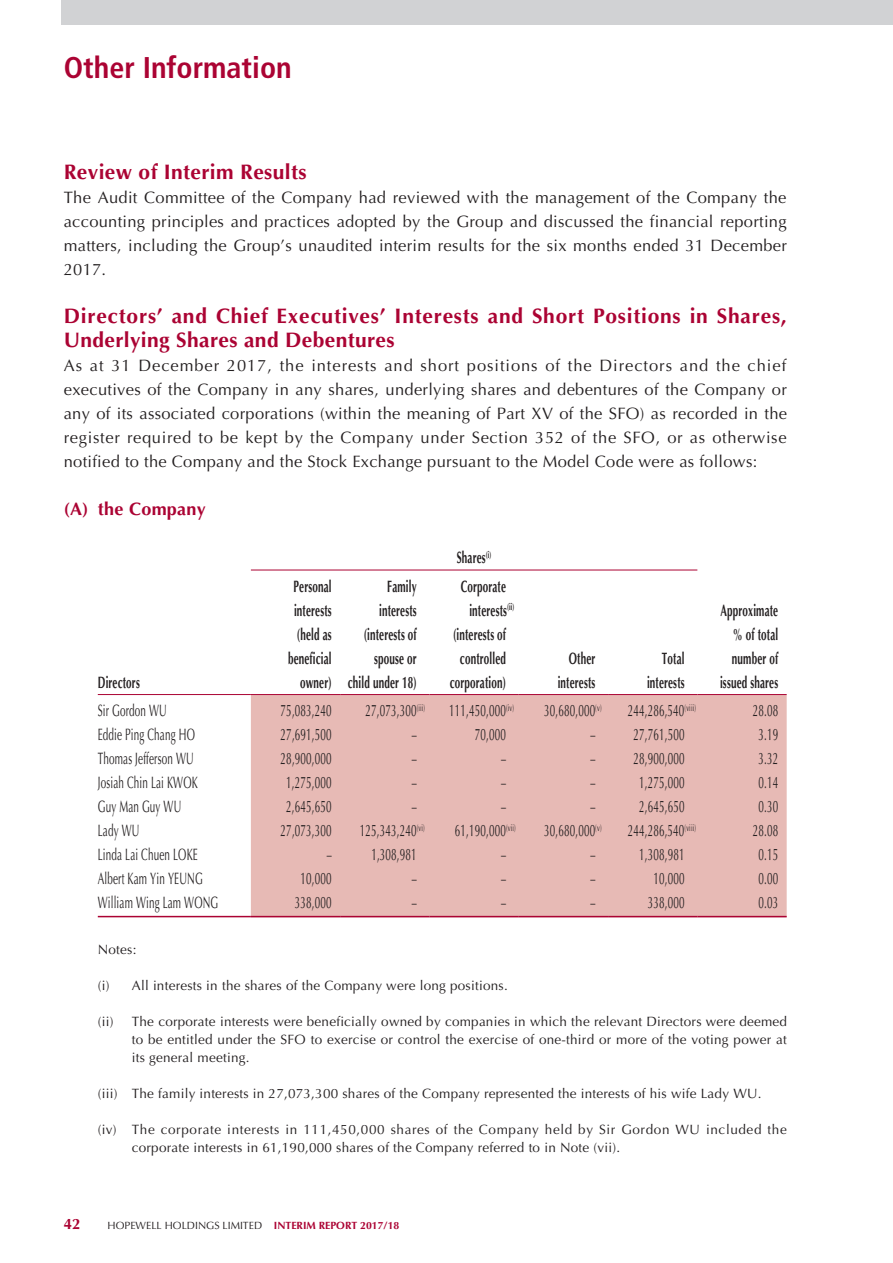
<style>
.page{position:relative;width:893px;height:1263px;background:#fff}
.page>*{position:absolute;margin:0;border:0;box-sizing:border-box;transform-origin:0 0}
.t1{font:700 condensed 30px "Frutiger LT Std";color:#ab0333}
._01_H1{font:700 21px/24px "Optima LT Std";letter-spacing:.035em;color:#ab0333}
._01_H1-2{font:700 21px "Optima LT Std";letter-spacing:.015em;color:#ab0333}
._02_H2{font:700 18px "Optima LT Std";letter-spacing:.015em;color:#ab0333}
._00_txt{font:16.5px/24px "Optima LT Std";letter-spacing:.015em;color:#231f20;text-align:justify}
._50_Table_txt{font:16.5px "Optima LT Std";letter-spacing:.015em;color:#231f20;scale:.6 1}
._50_Table_txt-2{font:700 16.5px "Optima LT Std";letter-spacing:.015em;color:#231f20;scale:.6 1}
.t2{font:700 15px "Optima LT Std";color:#ab0333}
._06_Notes{font:13.5px/18px "Optima LT Std";letter-spacing:.015em;color:#231f20;text-align:justify}
._06_Notes-2{font:13.5px/18px "Optima LT Std";letter-spacing:.045em;color:#231f20}
.t3{font:10.5px "Optima LT Std";color:#231f20}
.s1{font-weight:700;color:#ab0333}
</style>
<div class="page">
<div style="left:62px;top:0;width:831px;height:24px;background:#d1d2d4"></div>
<div style="left:251px;top:695px;width:536px;height:221px;background:#e7bab5"></div>
<hr style="left:251px;top:570px;width:446px;height:1px;background:#ab0333">
<hr style="left:98px;top:694px;width:153px;height:1px;background:#ab0333">
<hr style="left:251px;top:694px;width:89px;height:1px;background:#ab0333">
<hr style="left:340px;top:694px;width:89px;height:1px;background:#ab0333">
<hr style="left:429px;top:694px;width:90px;height:1px;background:#ab0333">
<hr style="left:519px;top:694px;width:89px;height:1px;background:#ab0333">
<hr style="left:608px;top:694px;width:89px;height:1px;background:#ab0333">
<hr style="left:697px;top:694px;width:90px;height:1px;background:#ab0333">
<hr style="left:98px;top:916px;width:153px;height:1px;background:#ab0333">
<hr style="left:251px;top:916px;width:89px;height:1px;background:#ab0333">
<hr style="left:340px;top:916px;width:89px;height:1px;background:#ab0333">
<hr style="left:429px;top:916px;width:90px;height:1px;background:#ab0333">
<hr style="left:519px;top:916px;width:89px;height:1px;background:#ab0333">
<hr style="left:608px;top:916px;width:89px;height:1px;background:#ab0333">
<hr style="left:697px;top:916px;width:90px;height:1px;background:#ab0333">
<p class="t1" style="left:64px;top:49px;width:229px">Other Information</p>
<p class="_01_H1-2" style="left:64px;top:160px;width:244px">Review of Interim Results</p>
<p class="_00_txt" style="left:64px;top:186px;width:725px">The Audit Committee of the Company had reviewed with the management of the Company the accounting principles and practices adopted by the Group and discussed the financial reporting matters, including the Group’s unaudited interim results for the six months ended 31 December 2017.</p>
<p class="_01_H1" style="left:64px;top:304px;width:724px">Directors’ and Chief Executives’ Interests and Short Positions in Shares,<br>Underlying Shares and Debentures</p>
<p class="_00_txt" style="left:64px;top:354px;width:725px">As at 31 December 2017, the interests and short positions of the Directors and the chief executives of the Company in any shares, underlying shares and debentures of the Company or any of its associated corporations (within the meaning of Part XV of the SFO) as recorded in the register required to be kept by the Company under Section 352 of the SFO, or as otherwise notified to the Company and the Stock Exchange pursuant to the Model Code were as follows:</p>
<p class="_02_H2" style="left:64px;top:498px;width:144px">(A) the Company</p>
<p class="_50_Table_txt-2" style="left:457px;top:548px;width:59px">Shares<sup>(i)</sup></p>
<p class="_50_Table_txt-2" style="left:98px;top:672px;width:72px">Directors</p>
<p class="_50_Table_txt-2" style="left:294px;top:576px;width:65px">Personal</p>
<p class="_50_Table_txt-2" style="left:294px;top:600px;width:64px">interests</p>
<p class="_50_Table_txt-2" style="left:297px;top:624px;width:59px">(held as</p>
<p class="_50_Table_txt-2" style="left:288px;top:648px;width:74px">beneficial</p>
<p class="_50_Table_txt-2" style="left:300px;top:672px;width:54px">owner)</p>
<p class="_50_Table_txt-2" style="left:387px;top:576px;width:51px">Family</p>
<p class="_50_Table_txt-2" style="left:379px;top:600px;width:64px">interests</p>
<p class="_50_Table_txt-2" style="left:364px;top:624px;width:90px">(interests of</p>
<p class="_50_Table_txt-2" style="left:374px;top:648px;width:73px">spouse or</p>
<p class="_50_Table_txt-2" style="left:348px;top:672px;width:116px">child under 18)</p>
<p class="_50_Table_txt-2" style="left:461px;top:576px;width:77px">Corporate</p>
<p class="_50_Table_txt-2" style="left:469px;top:600px;width:77px">interests<sup>(ii)</sup></p>
<p class="_50_Table_txt-2" style="left:453px;top:624px;width:90px">(interests of</p>
<p class="_50_Table_txt-2" style="left:460px;top:648px;width:78px">controlled</p>
<p class="_50_Table_txt-2" style="left:450px;top:672px;width:95px">corporation)</p>
<p class="_50_Table_txt-2" style="left:569px;top:648px;width:46px">Other</p>
<p class="_50_Table_txt-2" style="left:558px;top:672px;width:64px">interests</p>
<p class="_50_Table_txt-2" style="left:662px;top:648px;width:39px">Total</p>
<p class="_50_Table_txt-2" style="left:647px;top:672px;width:64px">interests</p>
<p class="_50_Table_txt-2" style="left:720px;top:600px;width:98px">Approximate</p>
<p class="_50_Table_txt-2" style="left:733px;top:624px;width:77px">% of total</p>
<p class="_50_Table_txt-2" style="left:732px;top:648px;width:79px">number of</p>
<p class="_50_Table_txt-2" style="left:720px;top:672px;width:98px">issued shares</p>
<p class="_50_Table_txt" style="left:98px;top:701px;width:117px">Sir Gordon WU</p>
<p class="_50_Table_txt" style="left:281px;top:701px;width:87px">75,083,240</p>
<p class="_50_Table_txt" style="left:366px;top:701px;width:101px">27,073,300<sup>(iii)</sup></p>
<p class="_50_Table_txt" style="left:449px;top:701px;width:110px">111,450,000<sup>(iv)</sup></p>
<p class="_50_Table_txt" style="left:544px;top:701px;width:97px">30,680,000<sup>(v)</sup></p>
<p class="_50_Table_txt" style="left:628px;top:701px;width:115px">244,286,540<sup>(viii)</sup></p>
<p class="_50_Table_txt" style="left:753px;top:701px;width:44px">28.08</p>
<p class="_50_Table_txt" style="left:98px;top:725px;width:163px">Eddie Ping Chang HO</p>
<p class="_50_Table_txt" style="left:281px;top:725px;width:87px">27,691,500</p>
<p class="_50_Table_txt" style="left:412px;top:725px;width:10px">–</p>
<p class="_50_Table_txt" style="left:475px;top:725px;width:53px">70,000</p>
<p class="_50_Table_txt" style="left:590px;top:725px;width:10px">–</p>
<p class="_50_Table_txt" style="left:634px;top:725px;width:87px">27,761,500</p>
<p class="_50_Table_txt" style="left:758px;top:725px;width:34px">3.19</p>
<p class="_50_Table_txt" style="left:98px;top:749px;width:162px">Thomas Jefferson WU</p>
<p class="_50_Table_txt" style="left:281px;top:749px;width:87px">28,900,000</p>
<p class="_50_Table_txt" style="left:412px;top:749px;width:10px">–</p>
<p class="_50_Table_txt" style="left:501px;top:749px;width:10px">–</p>
<p class="_50_Table_txt" style="left:590px;top:749px;width:10px">–</p>
<p class="_50_Table_txt" style="left:634px;top:749px;width:87px">28,900,000</p>
<p class="_50_Table_txt" style="left:758px;top:749px;width:34px">3.32</p>
<p class="_50_Table_txt" style="left:98px;top:773px;width:168px">Josiah Chin Lai KWOK</p>
<p class="_50_Table_txt" style="left:286px;top:773px;width:77px">1,275,000</p>
<p class="_50_Table_txt" style="left:412px;top:773px;width:10px">–</p>
<p class="_50_Table_txt" style="left:501px;top:773px;width:10px">–</p>
<p class="_50_Table_txt" style="left:590px;top:773px;width:10px">–</p>
<p class="_50_Table_txt" style="left:639px;top:773px;width:77px">1,275,000</p>
<p class="_50_Table_txt" style="left:758px;top:773px;width:34px">0.14</p>
<p class="_50_Table_txt" style="left:98px;top:797px;width:141px">Guy Man Guy WU</p>
<p class="_50_Table_txt" style="left:286px;top:797px;width:77px">2,645,650</p>
<p class="_50_Table_txt" style="left:412px;top:797px;width:10px">–</p>
<p class="_50_Table_txt" style="left:501px;top:797px;width:10px">–</p>
<p class="_50_Table_txt" style="left:590px;top:797px;width:10px">–</p>
<p class="_50_Table_txt" style="left:639px;top:797px;width:77px">2,645,650</p>
<p class="_50_Table_txt" style="left:758px;top:797px;width:34px">0.30</p>
<p class="_50_Table_txt" style="left:98px;top:821px;width:71px">Lady WU</p>
<p class="_50_Table_txt" style="left:281px;top:821px;width:87px">27,073,300</p>
<p class="_50_Table_txt" style="left:360px;top:821px;width:110px">125,343,240<sup>(vi)</sup></p>
<p class="_50_Table_txt" style="left:455px;top:821px;width:103px">61,190,000<sup>(vii)</sup></p>
<p class="_50_Table_txt" style="left:544px;top:821px;width:97px">30,680,000<sup>(v)</sup></p>
<p class="_50_Table_txt" style="left:628px;top:821px;width:115px">244,286,540<sup>(viii)</sup></p>
<p class="_50_Table_txt" style="left:753px;top:821px;width:44px">28.08</p>
<p class="_50_Table_txt" style="left:98px;top:845px;width:168px">Linda Lai Chuen LOKE</p>
<p class="_50_Table_txt" style="left:327px;top:845px;width:10px">–</p>
<p class="_50_Table_txt" style="left:371px;top:845px;width:77px">1,308,981</p>
<p class="_50_Table_txt" style="left:501px;top:845px;width:10px">–</p>
<p class="_50_Table_txt" style="left:590px;top:845px;width:10px">–</p>
<p class="_50_Table_txt" style="left:639px;top:845px;width:77px">1,308,981</p>
<p class="_50_Table_txt" style="left:758px;top:845px;width:34px">0.15</p>
<p class="_50_Table_txt" style="left:98px;top:869px;width:176px">Albert Kam Yin YEUNG</p>
<p class="_50_Table_txt" style="left:301px;top:869px;width:53px">10,000</p>
<p class="_50_Table_txt" style="left:412px;top:869px;width:10px">–</p>
<p class="_50_Table_txt" style="left:501px;top:869px;width:10px">–</p>
<p class="_50_Table_txt" style="left:590px;top:869px;width:10px">–</p>
<p class="_50_Table_txt" style="left:653px;top:869px;width:53px">10,000</p>
<p class="_50_Table_txt" style="left:758px;top:869px;width:34px">0.00</p>
<p class="_50_Table_txt" style="left:98px;top:893px;width:202px">William Wing Lam WONG</p>
<p class="_50_Table_txt" style="left:295px;top:893px;width:63px">338,000</p>
<p class="_50_Table_txt" style="left:412px;top:893px;width:10px">–</p>
<p class="_50_Table_txt" style="left:501px;top:893px;width:10px">–</p>
<p class="_50_Table_txt" style="left:590px;top:893px;width:10px">–</p>
<p class="_50_Table_txt" style="left:648px;top:893px;width:63px">338,000</p>
<p class="_50_Table_txt" style="left:758px;top:893px;width:34px">0.03</p>
<p class="_06_Notes" style="left:98px;top:940px;width:40px">Notes:</p>
<p class="_06_Notes" style="left:98px;top:976px;width:411px">(i) All interests in the shares of the Company were long positions.</p>
<p class="_06_Notes" style="left:132px;top:1012px;width:657px;text-indent:-34px">(ii) The corporate interests were beneficially owned by companies in which the relevant Directors were deemed to be entitled under the SFO to exercise or control the exercise of one-third or more of the voting power at its general meeting.</p>
<p class="_06_Notes" style="left:98px;top:1084px;width:665px">(iii) The family interests in 27,073,300 shares of the Company represented the interests of his wife Lady WU.</p>
<p class="_06_Notes-2" style="left:132px;top:1120px;width:656px;text-indent:-34px">(iv) The corporate interests in 111,450,000 shares of the Company held by Sir Gordon WU included the corporate interests in 61,190,000 shares of the Company referred to in Note (vii).</p>
<p class="t2" style="left:64px;top:1215px;width:18px">42</p>
<p class="t3" style="left:108px;top:1220px;width:293px">HOPEWELL HOLDINGS LIMITED <span class="s1">INTERIM REPORT 2017/18</span></p>
</div>
